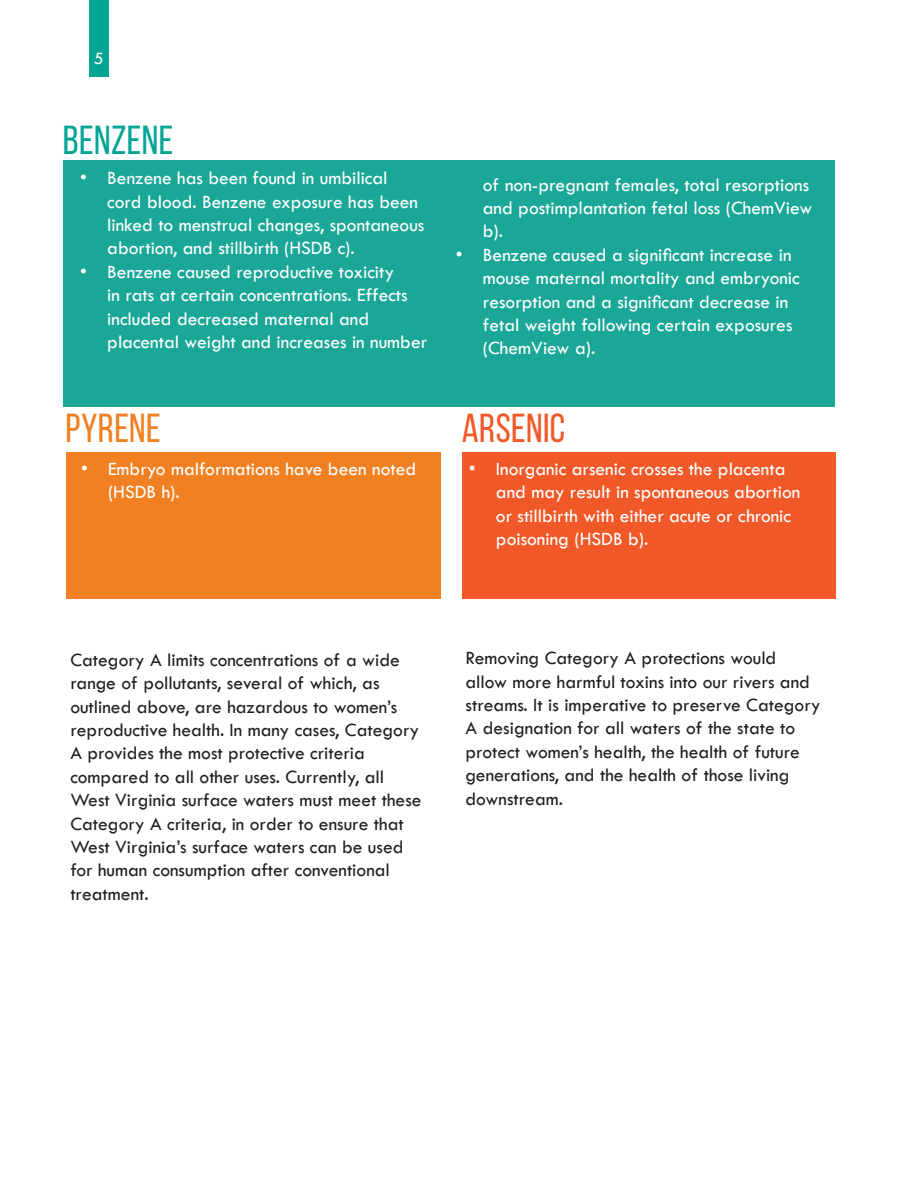
<style>
.page{position:relative;width:918px;height:1188px;background:#fff}
.page>*{position:absolute;margin:0;border:0;box-sizing:border-box;transform-origin:0 0}
.t1{font:40.5px "Bebas Neue";letter-spacing:.01em;color:#00a596}
.t2{font:40.5px "Bebas Neue";letter-spacing:.01em;color:#f15929}
.t3{font:40.5px "Bebas Neue";letter-spacing:.01em;color:#f08022}
.t4{font:19.5px/23.4px "Tw Cen";color:#fff}
.t5{font:19.5px/23.4px "Tw Cen";color:#231f20}
.t6{font:18px "Tw Cen";color:#fff}
</style>
<div class="page">
<div style="left:64px;top:161px;width:771px;height:246px;background:#1ba797"></div>
<div style="left:462px;top:452px;width:374px;height:146px;background:#f15929"></div>
<div style="left:66px;top:452px;width:375px;height:146px;background:#f08022"></div>
<div style="left:89px;top:0;width:20px;height:77px;background:#00a596"></div>
<p class="t6" style="left:94px;top:48px;width:11px">5</p>
<p class="t1" style="left:63px;top:118px;width:112px">BENZENE</p>
<p class="t4" style="left:107px;top:166px;width:319px;text-indent:-27px">• Benzene has been found in umbilical cord blood. Benzene exposure has been linked to menstrual changes, spontaneous abortion, and stillbirth (HSDB c).</p>
<p class="t4" style="left:107px;top:260px;width:322px;text-indent:-27px">• Benzene caused reproductive toxicity<br>in rats at certain concentrations. Effects included decreased maternal and placental weight and increases in number</p>
<p class="t4" style="left:483px;top:173px;width:331px">of non-pregnant females, total resorptions and postimplantation fetal loss (ChemView b).</p>
<p class="t4" style="left:483px;top:243px;width:318px;text-indent:-27px">• Benzene caused a significant increase in mouse maternal mortality and embryonic resorption and a significant decrease in fetal weight following certain exposures (ChemView a).</p>
<p class="t3" style="left:66px;top:406px;width:97px">PYRENE</p>
<p class="t2" style="left:462px;top:406px;width:105px">ARSENIC</p>
<p class="t4" style="left:108px;top:457px;width:310px;text-indent:-27px">• Embryo malformations have been noted (HSDB h).</p>
<p class="t4" style="left:496px;top:457px;width:306px;text-indent:-27px">• Inorganic arsenic crosses the placenta and may result in spontaneous abortion or stillbirth with either acute or chronic poisoning (HSDB b).</p>
<p class="t5" style="left:70px;top:648px;width:353px">Category A limits concentrations of a wide range of pollutants, several of which, as outlined above, are hazardous to women’s reproductive health. In many cases, Category A provides the most protective criteria compared to all other uses. Currently, all West Virginia surface waters must meet these Category A criteria, in order to ensure that West Virginia’s surface waters can be used for human consumption after conventional treatment.</p>
<p class="t5" style="left:466px;top:646px;width:357px">Removing Category A protections would allow more harmful toxins into our rivers and streams. It is imperative to preserve Category A designation for all waters of the state to protect women’s health, the health of future generations, and the health of those living downstream.</p>
</div>
